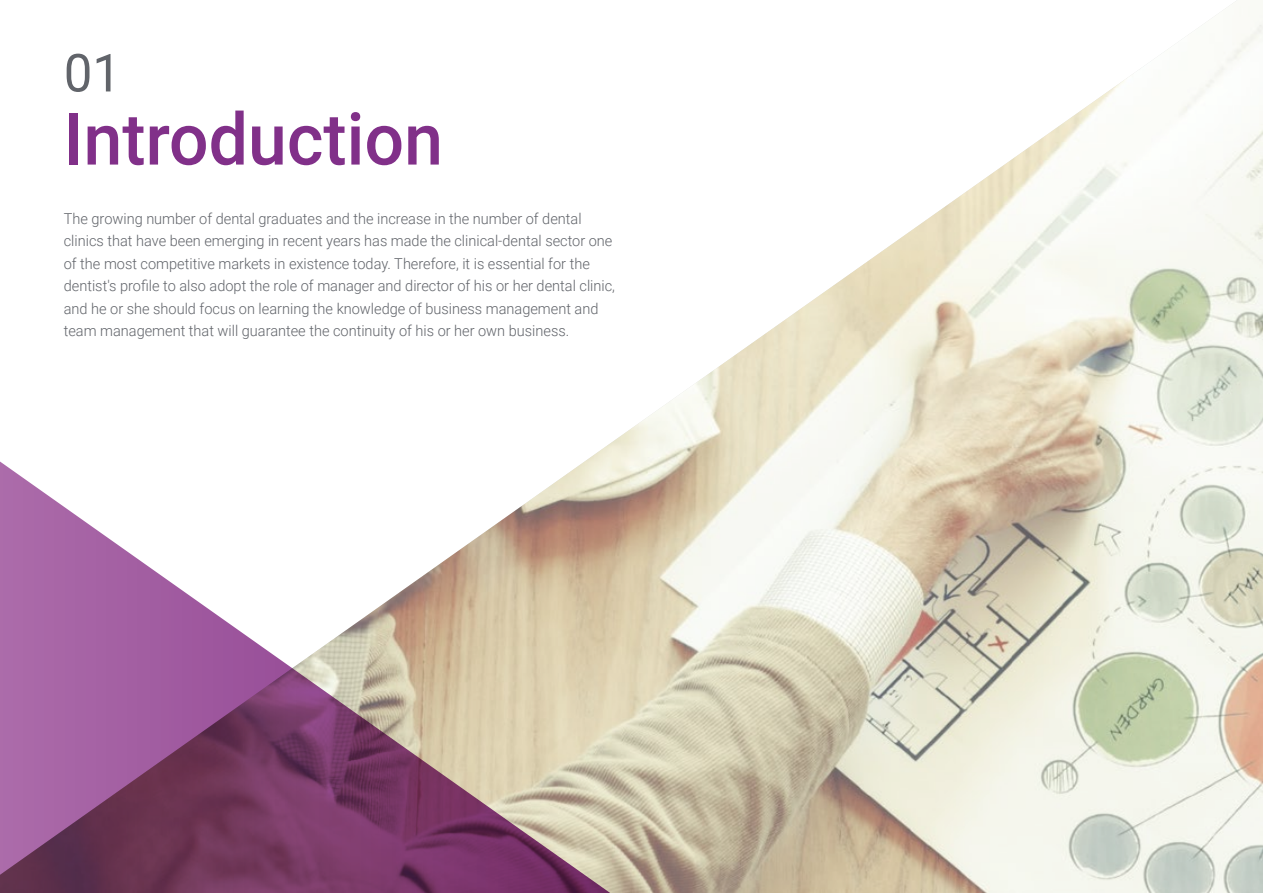
<style>
.page{position:relative;width:1263px;height:893px;background:#fff}
.page>*{position:absolute;margin:0;border:0;box-sizing:border-box;transform-origin:0 0}
.t1{font:500 72px "Roboto";color:#813089}
.t2{font:52.5px "Roboto";color:#61646a}
.t3{font:300 15px/22.5px "Roboto";color:#61646a}
</style>
<div class="page">
<img style="left:607px;top:0;width:656px;height:893px">
<svg style="left:0;top:446px;width:640px;height:447px"></svg>
<h2 class="t2" style="left:64px;top:36px;width:59px">01</h2>
<h1 class="t1" style="left:64px;top:89px;width:381px">Introduction</h1>
<p class="t3" style="left:64px;top:207px;width:553px">The growing number of dental graduates and the increase in the number of dental clinics that have been emerging in recent years has made the clinical-dental sector one of the most competitive markets in existence today. Therefore, it is essential for the dentist's profile to also adopt the role of manager and director of his or her dental clinic, and he or she should focus on learning the knowledge of business management and team management that will guarantee the continuity of his or her own business.</p>
</div>
